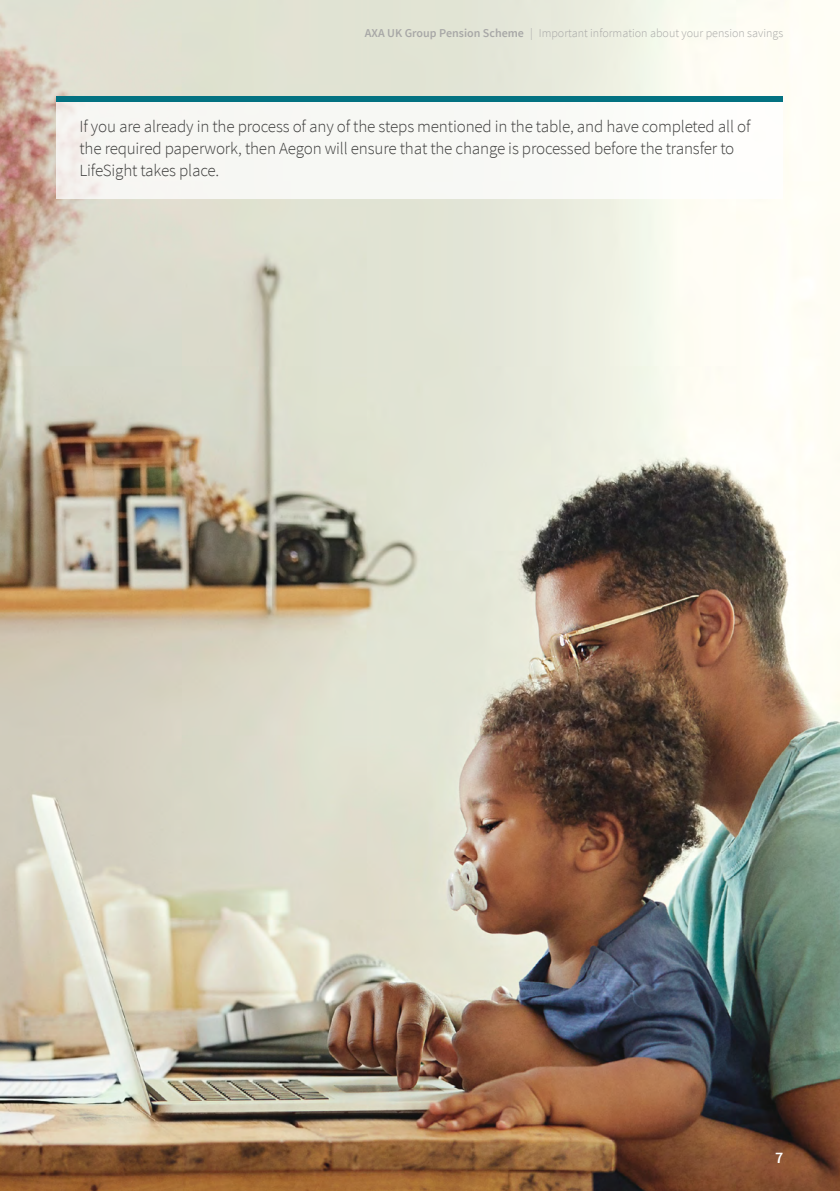
<style>
.page{position:relative;width:840px;height:1191px;background:#fff}
.page>*{position:absolute;margin:0;border:0;box-sizing:border-box;transform-origin:0 0}
.t1{font:300 17px/22px "Source Sans Pro";letter-spacing:-.01em;color:#3c3c3b}
.t2{font:600 16px "Source Sans Pro";color:#fff}
.t3{font:300 12px "Source Sans Pro";color:#a8a8a7}
.s1{font-weight:600}
</style>
<div class="page">
<img style="left:0;top:0;width:839px;height:1191px">
<div style="left:57px;top:96px;width:725px;height:102px;background:#f7f8f4"></div>
<div style="left:57px;top:96px;width:725px;height:6px;background:#037281"></div>
<p class="t3" style="left:364px;top:26px;width:419px"><span class="s1">AXA UK Group Pension Scheme</span> | Important information about your pension savings</p>
<p class="t1" style="left:79px;top:115px;width:672px">If you are already in the process of any of the steps mentioned in the table, and have completed all of the required paperwork, then Aegon will ensure that the change is processed before the transfer to<br>LifeSight takes place.</p>
<p class="t2" style="left:774px;top:1147px;width:10px">7</p>
</div>
